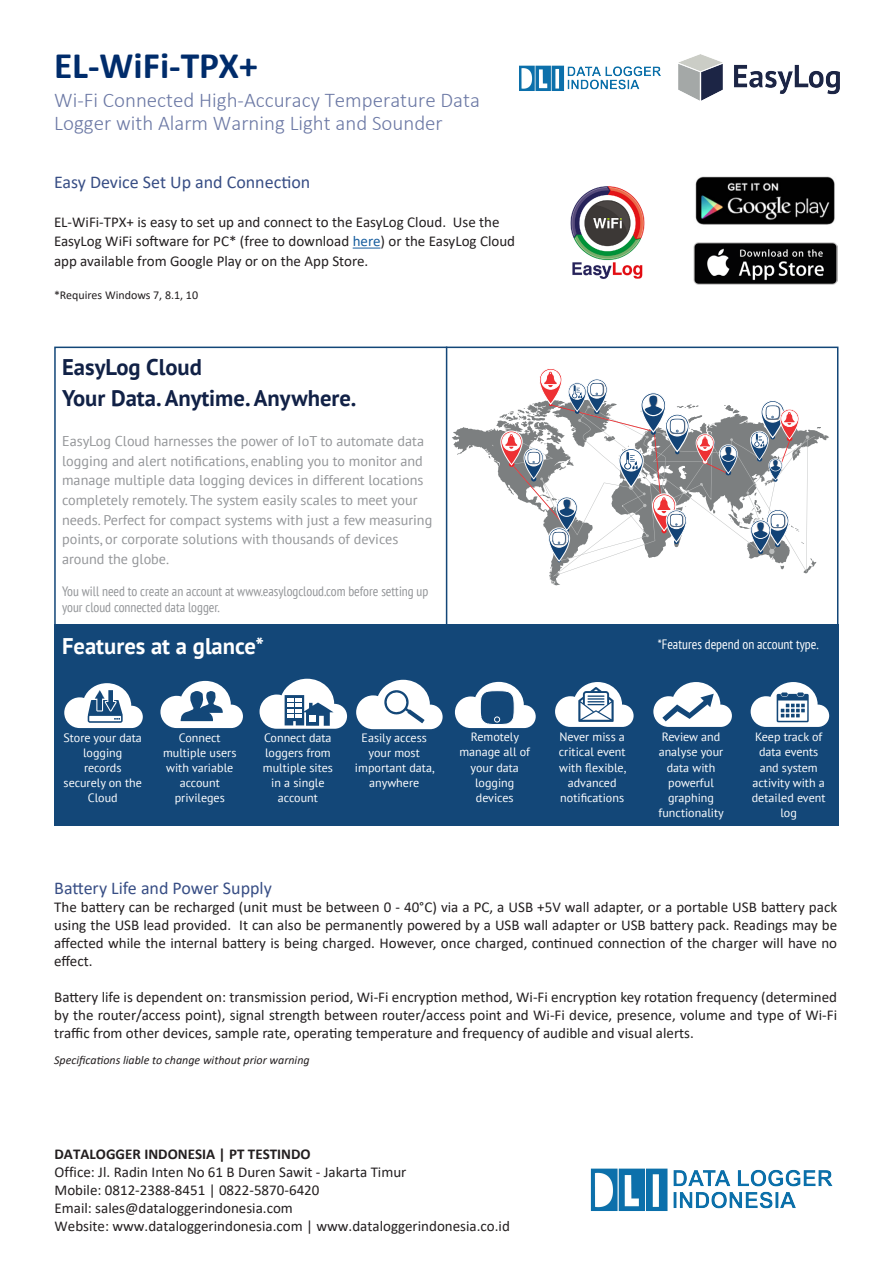
<style>
.page{position:relative;width:893px;height:1263px;background:#fff}
.page>*{position:absolute;margin:0;border:0;box-sizing:border-box;transform-origin:0 0}
.t1{font:700 37.5px "Calibri";color:#002c6b}
.t2{font:700 22.65px "PT Sans";color:#112146}
.t3{font:700 22.65px "PT Sans";color:#fff}
.t4{font:300 21px/22.4px "Calibri";color:#6c79a5}
.t5{font:18px "Calibri";color:#384e85}
.t6{font:15px/18px "Calibri";color:#231f20;text-align:justify}
.t7{font:700 15px "Calibri";color:#231f20}
.t8{font:14.25px "PT Sans";color:#939598}
.t9{font:condensed 13.5px "PT Sans";color:#939598}
.t10{font:condensed 13.5px "PT Sans";color:#fff}
.t11{font:12px/15.1px "PT Sans";color:#fff;text-align:center}
.t12{font:italic 12px "Calibri";color:#231f20}
.t13{font:12px "Calibri";color:#231f20}
.s1{color:#175d9e}
</style>
<div class="page">
<img style="left:678px;top:54px;width:161px;height:46px">
<svg style="left:353px;top:248px;width:28px;height:1px"></svg>
<img style="left:570px;top:186px;width:75px;height:93px">
<img style="left:695px;top:176px;width:140px;height:49px">
<img style="left:693px;top:242px;width:145px;height:43px">
<div style="left:54px;top:625px;width:784px;height:201px;background:#134778"></div>
<svg style="left:751px;top:682px;width:78px;height:45px"></svg>
<svg style="left:653px;top:682px;width:79px;height:45px"></svg>
<svg style="left:555px;top:682px;width:79px;height:45px"></svg>
<svg style="left:455px;top:682px;width:81px;height:47px"></svg>
<svg style="left:260px;top:679px;width:87px;height:50px"></svg>
<svg style="left:160px;top:681px;width:83px;height:47px"></svg>
<svg style="left:64px;top:683px;width:79px;height:45px"></svg>
<svg style="left:356px;top:680px;width:87px;height:49px"></svg>
<hr style="left:446px;top:347px;width:1px;height:287px;background:#134778">
<svg style="left:452px;top:369px;width:377px;height:217px"></svg>
<img style="left:519px;top:65px;width:142px;height:26px">
<img style="left:590px;top:1168px;width:243px;height:43px">
<h1 class="t1" style="left:54px;top:39px;width:205px">EL-WiFi-TPX+</h1>
<h3 class="t4" style="left:54px;top:89px;width:427px">Wi-Fi Connected High-Accuracy Temperature Data<br>Logger with Alarm Warning Light and Sounder</h3>
<p class="t5" style="left:54px;top:169px;width:258px">Easy Device Set Up and Connection</p>
<p class="t6" style="left:54px;top:212px;width:463px;line-height:19.5px;text-align:left">EL-WiFi-TPX+ is easy to set up and connect to the EasyLog Cloud. Use the<br>EasyLog WiFi software for PC* (free to download <span class="s1">here</span>) or the EasyLog Cloud app available from Google Play or on the App Store.</p>
<p class="t13" style="left:54px;top:287px;width:146px">*Requires Windows 7, 8.1, 10</p>
<p class="t2" style="left:62px;top:352px;width:141px">EasyLog Cloud</p>
<p class="t2" style="left:62px;top:383px;width:296px">Your Data. Anytime. Anywhere.</p>
<p class="t8" style="left:62px;top:432px;width:363px">EasyLog Cloud harnesses the power of IoT to automate data</p>
<p class="t8" style="left:62px;top:452px;width:362px">logging and alert notifications, enabling you to monitor and</p>
<p class="t8" style="left:62px;top:471px;width:363px">manage multiple data logging devices in different locations</p>
<p class="t8" style="left:62px;top:491px;width:357px">completely remotely. The system easily scales to meet your</p>
<p class="t8" style="left:62px;top:510px;width:372px">needs. Perfect for compact systems with just a few measuring</p>
<p class="t8" style="left:62px;top:530px;width:338px">points, or corporate solutions with thousands of devices</p>
<p class="t8" style="left:62px;top:550px;width:109px">around the globe.</p>
<p class="t9" style="left:62px;top:582px;width:368px">You will need to create an account at www.easylogcloud.com before setting up</p>
<p class="t9" style="left:62px;top:599px;width:159px">your cloud connected data logger.</p>
<p class="t3" style="left:62px;top:631px;width:204px">Features at a glance*</p>
<p class="t10" style="left:658px;top:636px;width:162px">*Features depend on account type.</p>
<p class="t11" style="left:64px;top:730px;width:80px">Store your data logging</p>
<p class="t11" style="left:84px;top:760px;width:39px">records</p>
<p class="t11" style="left:64px;top:775px;width:80px">securely on the<br>Cloud</p>
<p class="t11" style="left:179px;top:730px;width:43px">Connect</p>
<p class="t11" style="left:163px;top:745px;width:75px">multiple users</p>
<p class="t11" style="left:166px;top:760px;width:69px">with variable</p>
<p class="t11" style="left:180px;top:775px;width:41px">account</p>
<p class="t11" style="left:175px;top:790px;width:52px">privileges</p>
<p class="t11" style="left:264px;top:730px;width:69px">Connect data</p>
<p class="t11" style="left:265px;top:745px;width:67px">loggers from</p>
<p class="t11" style="left:263px;top:760px;width:72px">multiple sites</p>
<p class="t11" style="left:271px;top:775px;width:55px">in a single</p>
<p class="t11" style="left:278px;top:790px;width:41px">account</p>
<p class="t11" style="left:362px;top:730px;width:67px">Easily access</p>
<p class="t11" style="left:369px;top:745px;width:53px">your most</p>
<p class="t11" style="left:355px;top:760px;width:81px">important data,</p>
<p class="t11" style="left:369px;top:775px;width:52px">anywhere</p>
<p class="t11" style="left:471px;top:729px;width:50px">Remotely</p>
<p class="t11" style="left:459px;top:744px;width:72px">manage all of</p>
<p class="t11" style="left:471px;top:759px;width:50px">your data</p>
<p class="t11" style="left:475px;top:774px;width:41px">logging</p>
<p class="t11" style="left:476px;top:790px;width:39px">devices</p>
<p class="t11" style="left:559px;top:729px;width:67px">Never miss a</p>
<p class="t11" style="left:559px;top:744px;width:68px">critical event</p>
<p class="t11" style="left:559px;top:759px;width:68px">with flexible,</p>
<p class="t11" style="left:568px;top:774px;width:50px">advanced</p>
<p class="t11" style="left:560px;top:790px;width:65px">notifications</p>
<p class="t11" style="left:662px;top:729px;width:60px">Review and</p>
<p class="t11" style="left:659px;top:744px;width:66px">analyse your</p>
<p class="t11" style="left:667px;top:759px;width:50px">data with</p>
<p class="t11" style="left:668px;top:774px;width:47px">powerful</p>
<p class="t11" style="left:668px;top:790px;width:48px">graphing</p>
<p class="t11" style="left:659px;top:805px;width:67px">functionality</p>
<p class="t11" style="left:755px;top:729px;width:69px">Keep track of</p>
<p class="t11" style="left:759px;top:744px;width:61px">data events</p>
<p class="t11" style="left:760px;top:759px;width:59px">and system</p>
<p class="t11" style="left:752px;top:774px;width:74px">activity with a</p>
<p class="t11" style="left:752px;top:790px;width:75px">detailed event</p>
<p class="t11" style="left:780px;top:805px;width:18px">log</p>
<p class="t5" style="left:54px;top:875px;width:219px">Battery Life and Power Supply</p>
<p class="t6" style="left:54px;top:897px;width:784px">The battery can be recharged (unit must be between 0 - 40°C) via a PC, a USB +5V wall adapter, or a portable USB battery pack using the USB lead provided. It can also be permanently powered by a USB wall adapter or USB battery pack. Readings may be affected while the internal battery is being charged. However, once charged, continued connection of the charger will have no effect.</p>
<p class="t6" style="left:54px;top:987px;width:784px">Battery life is dependent on: transmission period, Wi-Fi encryption method, Wi-Fi encryption key rotation frequency (determined by the router/access point), signal strength between router/access point and Wi-Fi device, presence, volume and type of Wi-Fi traffic from other devices, sample rate, operating temperature and frequency of audible and visual alerts.</p>
<p class="t12" style="left:54px;top:1052px;width:257px">Specifications liable to change without prior warning</p>
<p class="t7" style="left:55px;top:1143px;width:258px">DATALOGGER INDONESIA | PT TESTINDO</p>
<p class="t6" style="left:55px;top:1162px;width:457px;text-align:left">Office: Jl. Radin Inten No 61 B Duren Sawit - Jakarta Timur<br>Mobile: 0812-2388-8451 | 0822-5870-6420<br>Email: sales@dataloggerindonesia.com<br>Website: www.dataloggerindonesia.com | www.dataloggerindonesia.co.id</p>
</div>
